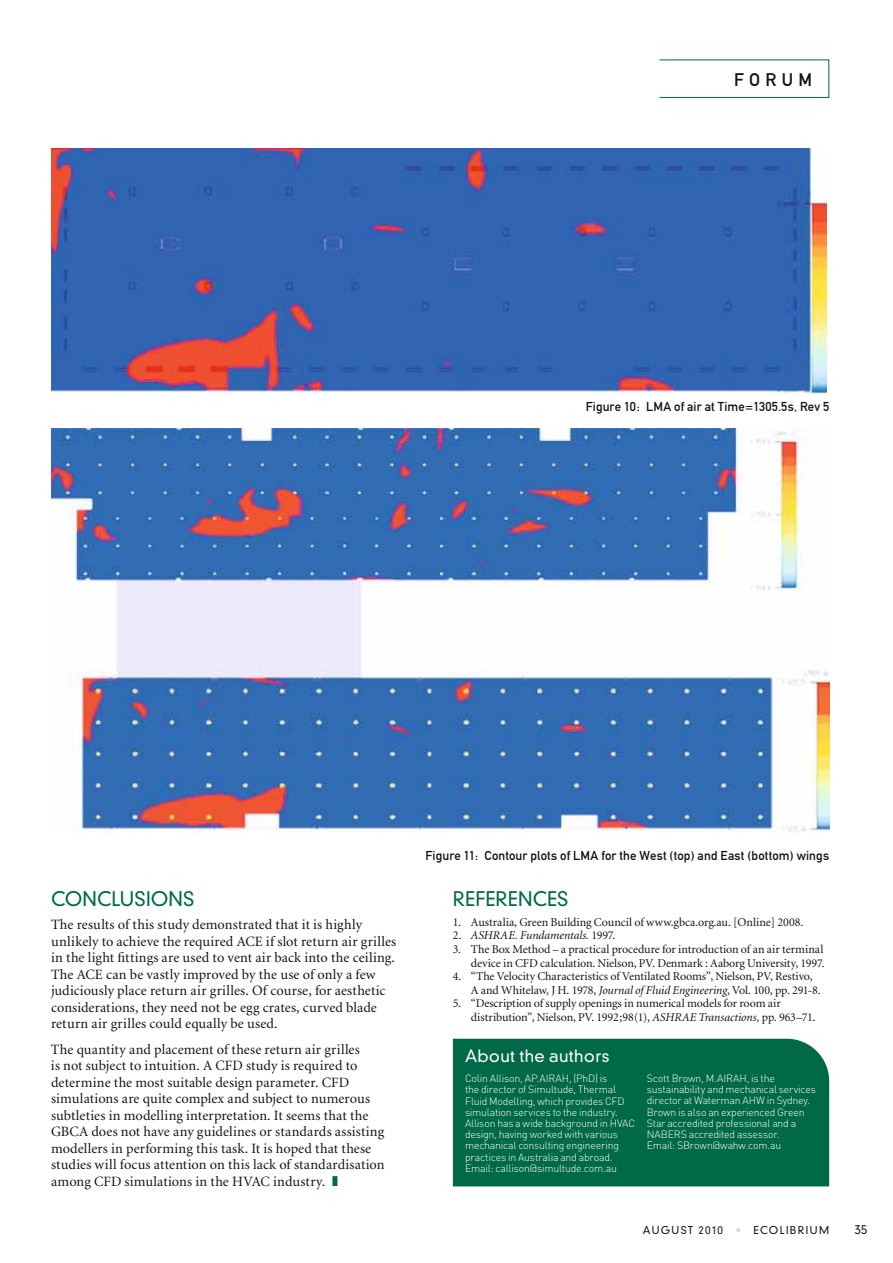
<style>
.page{position:relative;width:893px;height:1263px;background:#fff}
.page>*{position:absolute;margin:0;border:0;box-sizing:border-box;transform-origin:0 0}
.t1{font:300 19.5px "DIN Neuzeit Grotesk";color:#006947}
.t2{font:18px "DIN Mittelschrift";letter-spacing:.3em;color:#141415}
.t3{font:300 16.5px "DIN Neuzeit Grotesk";letter-spacing:.025em;color:#fff}
.t4{font:14.25px/16.5px "Minion";letter-spacing:.01em;color:#141415}
.t5{font:12.75px "DIN Mittelschrift";letter-spacing:.01em;color:#141415}
.t6{font:12px/13.5px "Minion";letter-spacing:-.01em;color:#141415}
.t7{font:italic 12px "Minion";letter-spacing:-.005em;color:#141415}
.t8{font:300 12px "DIN Neuzeit Grotesk";color:#141415}
.t9{font:300 10.5px/11.2px "DIN";letter-spacing:-.02em;color:#fff}
.t10{font:300 10.5px "DIN Neuzeit Grotesk";letter-spacing:.125em;color:#141415}
.s1{color:#006947}
.s2{font-style:normal}
.s3{font-style:italic}
.s4{color:#d9d9da}
</style>
<div class="page">
<div style="left:659px;top:60px;width:170px;height:38px;border:1px solid #006947"></div>
<div style="left:453px;top:1039px;width:376px;height:147px;background:#006947"></div>
<img style="left:51px;top:149px;width:775px;height:245px">
<img style="left:51px;top:428px;width:778px;height:404px">
<p class="t2" style="left:734px;top:69px;width:80px">FORUM</p>
<p class="t5" style="left:586px;top:399px;width:245px">Figure 10: LMA of air at Time=1305.5s, Rev 5</p>
<h1 class="t1" style="left:51px;top:887px;width:131px">CONCLUSIONS</h1>
<p class="t4" style="left:51px;top:917px;width:347px">The results of this study demonstrated that it is highly unlikely to achieve the required ACE if slot return air grilles in the light fittings are used to vent air back into the ceiling.<br>The ACE can be vastly improved by the use of only a few judiciously place return air grilles. Of course, for aesthetic considerations, they need not be egg crates, curved blade return air grilles could equally be used.</p>
<p class="t4" style="left:51px;top:1041px;width:335px">The quantity and placement of these return air grilles<br>is not subject to intuition. A CFD study is required to determine the most suitable design parameter. CFD simulations are quite complex and subject to numerous subtleties in modelling interpretation. It seems that the GBCA does not have any guidelines or standards assisting modellers in performing this task. It is hoped that these studies will focus attention on this lack of standardisation among CFD simulations in the HVAC industry. <span class="s1">❚</span></p>
<p class="t5" style="left:425px;top:848px;width:405px">Figure 11: Contour plots of LMA for the West (top) and East (bottom) wings</p>
<h1 class="t1" style="left:453px;top:887px;width:115px">REFERENCES</h1>
<p class="t6" style="left:453px;top:916px;width:352px">1. Australia, Green Building Council of www.gbca.org.au. [Online] 2008.</p>
<p class="t7" style="left:453px;top:930px;width:164px"><span class="s2">2.</span> ASHRAE. Fundamentals. <span class="s2">1997.</span></p>
<p class="t6" style="left:453px;top:943px;width:373px;text-align:right">3. The Box Method – a practical procedure for introduction of an air terminal device in CFD calculation. Nielson, PV. Denmark : Aaborg University, 1997.</p>
<p class="t6" style="left:471px;top:970px;width:351px;text-indent:-18px">4. “The Velocity Characteristics of Ventilated Rooms”, Nielson, PV, Restivo,<br>A and Whitelaw, J H. 1978, <span class="s3">Journal of Fluid Engineering</span>, Vol. 100, pp. 291-8.</p>
<p class="t6" style="left:471px;top:997px;width:346px;text-indent:-18px">5. “Description of supply openings in numerical models for room air distribution”, Nielson, PV. 1992;98(1), <span class="s3">ASHRAE Transactions,</span> pp. 963–71.</p>
<p class="t3" style="left:465px;top:1046px;width:146px">ABOUT THE AUTHORS</p>
<p class="t9" style="left:465px;top:1072px;width:172px">Colin Allison, AP.AIRAH, (PhD) is<br>the director of Simultude, Thermal Fluid Modelling, which provides CFD simulation services to the industry.<br>Allison has a wide background in HVAC design, having worked with various mechanical consulting engineering practices in Australia and abroad.<br>Email: callison@simultude.com.au</p>
<p class="t9" style="left:647px;top:1072px;width:171px">Scott Brown, M.AIRAH, is the sustainability and mechanical services director at Waterman AHW in Sydney.<br>Brown is also an experienced Green Star accredited professional and a NABERS accredited assessor.<br>Email: SBrown@wahw.com.au</p>
<p class="t10" style="left:643px;top:1224px;width:19px">AUGU</p>
<p class="t10" style="left:681px;top:1224px;width:71px">ST 2010 <span class="s4">•</span> EC</p>
<p class="t10" style="left:769px;top:1224px;width:60px">OLIBRIUM</p>
<p class="t8" style="left:855px;top:1222px;width:14px">35</p>
</div>
